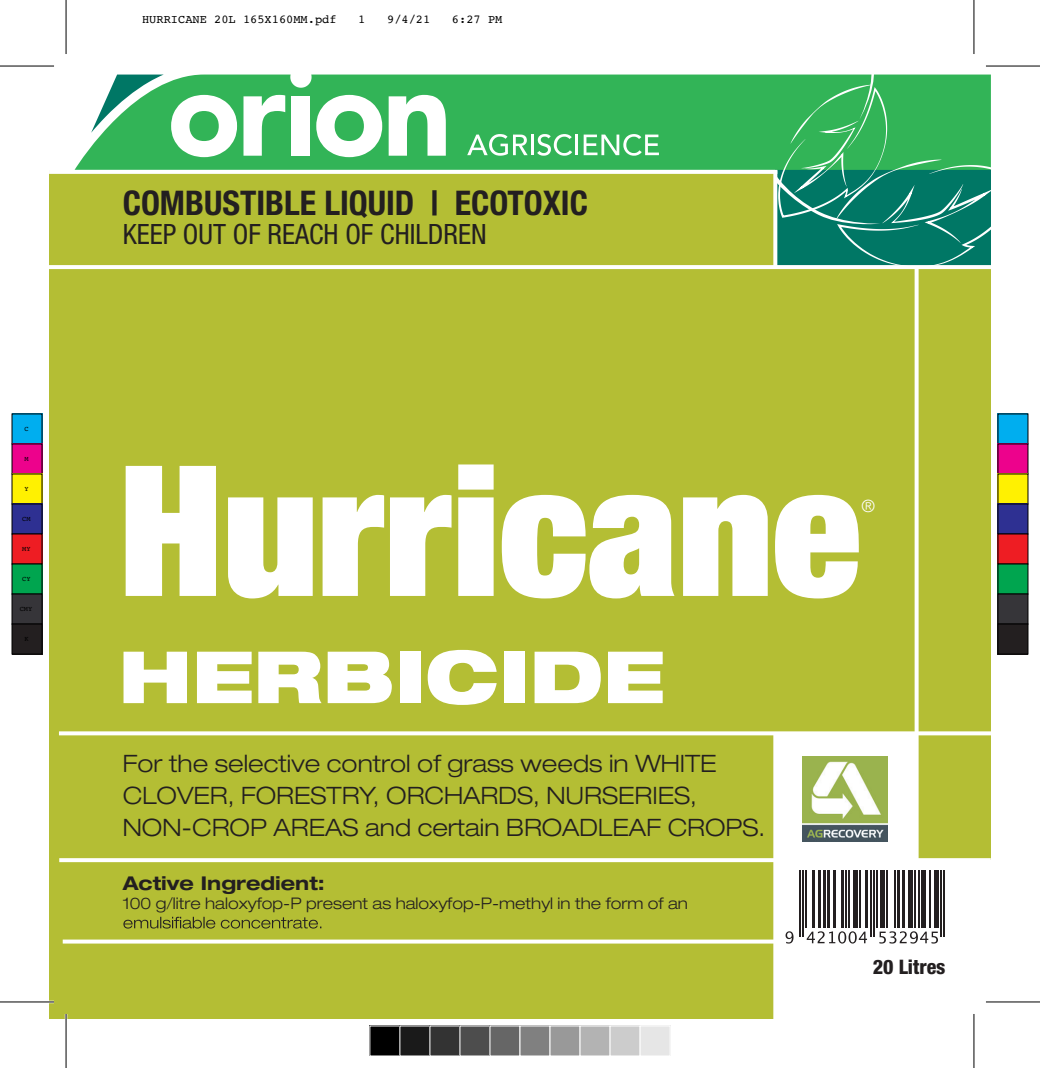
<style>
.page{position:relative;width:1040px;height:1068px;background:#fff}
.page>*{position:absolute;margin:0;border:0;box-sizing:border-box;transform-origin:0 0}
.t1{font:900 condensed 182px "Helvetica Neue LT Std";color:#fff}
.t2{font:900 expanded 72px "Helvetica Neue LT Std";color:#fff}
.t3{font:700 condensed 34px "Helvetica Neue LT Std";color:#231f20}
.t4{font:condensed 28px "Helvetica Neue LT Std";color:#231f20}
.t5{font:300 expanded 24px/32px "Helvetica Neue LT Std";color:#231f20}
.t6{font:800 condensed 20px "Helvetica Neue LT Std";color:#231f20}
.t7{font:700 expanded 19px "Helvetica Neue LT Std";color:#231f20}
.t8{font:300 17px "Helvetica Neue LT Std";color:#fff}
.t9{font:300 expanded 16px "Helvetica Neue LT Std";color:#231f20}
.t10{font:12px "Courier";color:#000}
.t11{font:7px "Courier";color:#000}
</style>
<div class="page">
<div style="left:49px;top:171px;width:941px;height:847px;background:#b4be34"></div>
<div style="left:75px;top:75px;width:699px;height:95px;background:#32b457"></div>
<svg style="left:91px;top:75px;width:73px;height:58px"></svg>
<svg style="left:171px;top:95px;width:66px;height:62px"></svg>
<svg style="left:243px;top:95px;width:42px;height:61px"></svg>
<svg style="left:316px;top:95px;width:66px;height:62px"></svg>
<svg style="left:388px;top:95px;width:57px;height:61px"></svg>
<div style="left:292px;top:96px;width:18px;height:60px;background:#fff"></div>
<svg style="left:59px;top:858px;width:931px;height:4px;background:#fbfcf6"></svg>
<svg style="left:63px;top:939px;width:710px;height:4px;background:#f4f5e2"></svg>
<svg style="left:59px;top:731px;width:931px;height:4px;background:#f7f8ea"></svg>
<div style="left:775px;top:733px;width:141px;height:285px;background:#fff"></div>
<img style="left:802px;top:756px;width:85px;height:85px">
<svg style="left:914px;top:269px;width:4px;height:591px;background:#f6f7e6"></svg>
<svg style="left:773px;top:732px;width:4px;height:286px"></svg>
<hr style="left:773px;top:170px;width:4px;height:97px;background:#e5e9ba">
<svg style="left:467px;top:134px;width:40px;height:22px"></svg>
<svg style="left:513px;top:134px;width:14px;height:21px"></svg>
<hr style="left:530px;top:134px;width:3px;height:21px;background:#fff">
<svg style="left:537px;top:134px;width:35px;height:22px"></svg>
<hr style="left:575px;top:134px;width:3px;height:21px;background:#fff">
<svg style="left:583px;top:134px;width:75px;height:22px"></svg>
<svg style="left:774px;top:49px;width:216px;height:216px;background:#43a97a"></svg>
<svg style="left:49px;top:265px;width:941px;height:4px;background:#fcfdfb"></svg>
<svg style="left:49px;top:170px;width:728px;height:4px;fill:#fff"></svg>
<svg style="left:123px;top:916px;width:198px;height:12px"></svg>
<div style="left:792px;top:860px;width:198px;height:158px;background:#fff"></div>
<svg style="left:806px;top:931px;width:60px;height:12px"></svg>
<svg style="left:879px;top:931px;width:58px;height:12px"></svg>
<svg style="left:785px;top:931px;width:8px;height:12px"></svg>
<hr style="left:799px;top:870px;width:1px;height:67px;background:#231f20">
<hr style="left:802px;top:870px;width:1px;height:67px;background:#231f20">
<hr style="left:805px;top:870px;width:1px;height:57px;background:#231f20">
<hr style="left:811px;top:870px;width:3px;height:57px;background:#231f20">
<hr style="left:817px;top:870px;width:3px;height:57px;background:#231f20">
<hr style="left:822px;top:870px;width:3px;height:57px;background:#231f20">
<hr style="left:826px;top:870px;width:3px;height:57px;background:#231f20">
<hr style="left:832px;top:870px;width:3px;height:57px;background:#231f20">
<hr style="left:840px;top:870px;width:3px;height:57px;background:#231f20">
<hr style="left:845px;top:870px;width:1px;height:57px;background:#231f20">
<hr style="left:848px;top:870px;width:1px;height:57px;background:#231f20">
<div style="left:852px;top:870px;width:5px;height:57px;background:#231f20"></div>
<hr style="left:858px;top:870px;width:2px;height:57px;background:#231f20">
<hr style="left:864px;top:870px;width:3px;height:57px;background:#231f20">
<hr style="left:869px;top:870px;width:1px;height:67px;background:#231f20">
<hr style="left:872px;top:870px;width:2px;height:67px;background:#231f20">
<hr style="left:875px;top:870px;width:2px;height:57px;background:#231f20">
<hr style="left:880px;top:870px;width:4px;height:57px;background:#231f20">
<hr style="left:886px;top:870px;width:1px;height:57px;background:#231f20">
<hr style="left:893px;top:870px;width:2px;height:57px;background:#231f20">
<hr style="left:896px;top:870px;width:3px;height:57px;background:#231f20">
<hr style="left:901px;top:870px;width:3px;height:57px;background:#231f20">
<div style="left:907px;top:870px;width:5px;height:57px;background:#231f20"></div>
<hr style="left:913px;top:870px;width:2px;height:57px;background:#231f20">
<hr style="left:918px;top:870px;width:1px;height:57px;background:#231f20">
<hr style="left:921px;top:870px;width:4px;height:57px;background:#231f20">
<hr style="left:928px;top:870px;width:2px;height:57px;background:#231f20">
<div style="left:933px;top:870px;width:5px;height:57px;background:#231f20"></div>
<hr style="left:939px;top:870px;width:2px;height:67px;background:#231f20">
<hr style="left:942px;top:870px;width:2px;height:67px;background:#231f20">
<hr style="left:985px;top:65px;width:54px;height:2px;background:#fff">
<hr style="left:0;top:1000px;width:54px;height:3px;background:#fff">
<hr style="left:65px;top:1013px;width:2px;height:54px;background:#fff">
<hr style="left:972px;top:0;width:2px;height:54px;background:#fff">
<hr style="left:0;top:66px;width:54px;height:1px;background:#000">
<hr style="left:985px;top:66px;width:54px;height:1px;background:#000">
<hr style="left:0;top:1001px;width:54px;height:1px;background:#000">
<hr style="left:985px;top:1001px;width:54px;height:1px;background:#000">
<hr style="left:66px;top:0;width:1px;height:54px;background:#000">
<hr style="left:66px;top:1013px;width:1px;height:54px;background:#000">
<hr style="left:973px;top:0;width:1px;height:54px;background:#000">
<hr style="left:973px;top:1013px;width:1px;height:54px;background:#000">
<div style="left:12px;top:414px;width:30px;height:30px;background:#00aeef"></div>
<div style="left:12px;top:444px;width:30px;height:30px;background:#ed028c"></div>
<div style="left:12px;top:474px;width:30px;height:30px;background:#fff101"></div>
<div style="left:12px;top:504px;width:30px;height:30px;background:#2e3092"></div>
<div style="left:12px;top:534px;width:30px;height:30px;background:#ee1d23"></div>
<div style="left:12px;top:564px;width:30px;height:30px;background:#00a54f"></div>
<div style="left:12px;top:594px;width:30px;height:30px;background:#363539"></div>
<div style="left:12px;top:593px;width:30px;height:31px;border:1px solid #000"></div>
<div style="left:12px;top:624px;width:30px;height:30px;background:#231f20"></div>
<div style="left:12px;top:623px;width:30px;height:31px;border:1px solid #000"></div>
<div style="left:997px;top:414px;width:30px;height:30px;background:#00aeef"></div>
<div style="left:997px;top:444px;width:30px;height:30px;background:#ed028c"></div>
<div style="left:997px;top:474px;width:30px;height:30px;background:#fff101"></div>
<div style="left:997px;top:504px;width:30px;height:30px;background:#2e3092"></div>
<div style="left:997px;top:534px;width:30px;height:30px;background:#ee1d23"></div>
<div style="left:997px;top:533px;width:31px;height:31px;border:1px solid #000"></div>
<div style="left:997px;top:564px;width:30px;height:30px;background:#00a54f"></div>
<div style="left:997px;top:594px;width:30px;height:30px;background:#363539"></div>
<div style="left:997px;top:593px;width:31px;height:31px;border:1px solid #000"></div>
<div style="left:997px;top:624px;width:30px;height:30px;background:#231f20"></div>
<div style="left:997px;top:623px;width:31px;height:31px;border:1px solid #000"></div>
<div style="left:370px;top:1025px;width:30px;height:30px;background:#000"></div>
<div style="left:400px;top:1025px;width:30px;height:30px;background:#1a1a1a"></div>
<div style="left:430px;top:1025px;width:30px;height:30px;background:#333"></div>
<div style="left:460px;top:1025px;width:30px;height:30px;background:#4d4d4d"></div>
<div style="left:490px;top:1025px;width:30px;height:30px;background:#666"></div>
<div style="left:520px;top:1025px;width:30px;height:30px;background:#808080"></div>
<div style="left:519px;top:1025px;width:31px;height:31px;border:1px solid #fff"></div>
<div style="left:550px;top:1025px;width:30px;height:30px;background:#999"></div>
<div style="left:549px;top:1025px;width:31px;height:31px;border:1px solid #fff"></div>
<div style="left:580px;top:1025px;width:30px;height:30px;background:#b3b3b3"></div>
<div style="left:579px;top:1025px;width:31px;height:31px;border:1px solid #fff"></div>
<div style="left:610px;top:1025px;width:30px;height:30px;background:#ccc"></div>
<div style="left:609px;top:1025px;width:31px;height:31px;border:1px solid #fff"></div>
<div style="left:640px;top:1025px;width:30px;height:30px;background:#e6e6e6"></div>
<div style="left:639px;top:1025px;width:31px;height:31px;border:1px solid #fff"></div>
<p class="t11" style="left:25px;top:424px;width:6px">C</p>
<p class="t11" style="left:25px;top:454px;width:6px">M</p>
<p class="t11" style="left:25px;top:484px;width:6px">Y</p>
<p class="t11" style="left:22px;top:514px;width:10px">CM</p>
<p class="t11" style="left:22px;top:544px;width:10px">MY</p>
<p class="t11" style="left:22px;top:574px;width:10px">CY</p>
<p class="t11" style="left:20px;top:604px;width:14px">CMY</p>
<p class="t11" style="left:25px;top:634px;width:6px">K</p>
<p class="t10" style="left:142px;top:10px;width:196px">HURRICANE 20L 165X160MM.pdf</p>
<p class="t10" style="left:358px;top:10px;width:9px">1</p>
<p class="t10" style="left:387px;top:10px;width:45px">9/4/21</p>
<p class="t10" style="left:452px;top:10px;width:52px">6:27 PM</p>
<h3 class="t3" style="left:123px;top:182px;width:466px">COMBUSTIBLE LIQUID | ECOTOXIC</h3>
<p class="t4" style="left:123px;top:217px;width:365px">KEEP OUT OF REACH OF CHILDREN</p>
<h1 class="t1" style="left:118px;top:414px;width:743px">Hurricane</h1>
<p class="t8" style="left:861px;top:495px;width:15px">®</p>
<h2 class="t2" style="left:118px;top:630px;width:547px">HERBICIDE</h2>
<p class="t5" style="left:123px;top:747px;width:643px">For the selective control of grass weeds in WHITE<br>CLOVER, FORESTRY, ORCHARDS, NURSERIES,<br>NON-CROP AREAS and certain BROADLEAF CROPS.</p>
<p class="t7" style="left:123px;top:871px;width:203px">Active Ingredient:</p>
<p class="t9" style="left:123px;top:893px;width:566px">100 g/litre haloxyfop-P present as haloxyfop-P-methyl in the form of an</p>
<p class="t6" style="left:872px;top:954px;width:74px">20 Litres</p>
</div>
